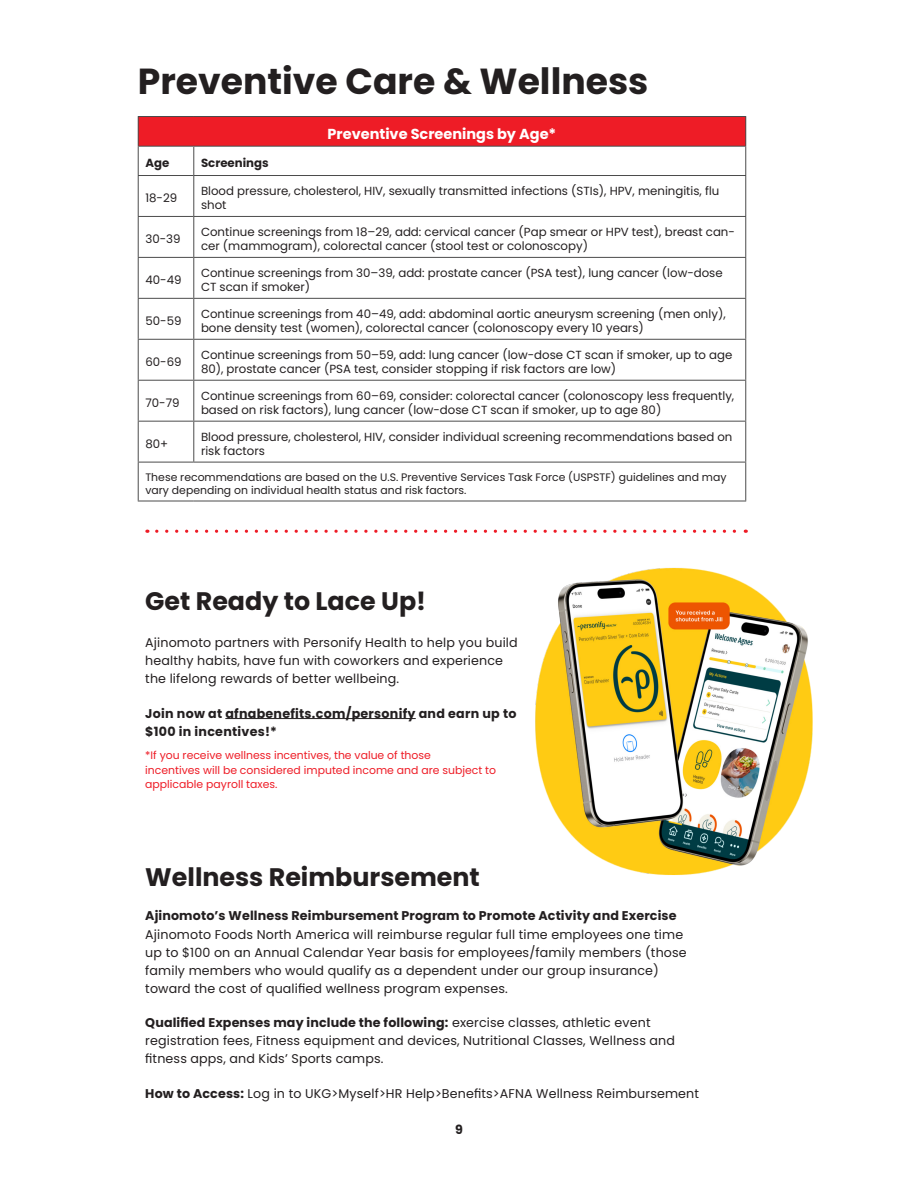
<style>
.page{position:relative;width:918px;height:1188px;background:#fff}
.page>*{position:absolute;margin:0;border:0;box-sizing:border-box;transform-origin:0 0}
.t1{font:700 36.15px "Poppins";color:#231f20}
.t2{font:700 25.35px "Poppins";color:#231f20}
.t3{font:700 14.55px "Poppins";color:#fff}
.t4{font:12.6px/18.1px "Poppins";letter-spacing:.01em;color:#231f20}
.t5{font:700 12.6px/18.1px "Poppins";letter-spacing:.02em;color:#231f20}
.t6{font:11.7px/14.1px "Poppins";color:#231f20}
.t7{font:700 11.7px "Poppins";color:#231f20}
.t8{font:10.8px/13px "Poppins";color:#231f20}
.t9{font:10.8px/14.5px "Poppins";color:#ee1c26}
.s1{font-weight:700}
</style>
<div class="page">
<hr style="left:225px;top:718px;width:191px;height:1px;background:#231f20">
<img style="left:535px;top:568px;width:278px;height:307px">
<svg style="left:157px;top:530px;width:589px;height:3px"></svg>
<div style="left:138px;top:117px;width:608px;height:29px;background:#ee1c26"></div>
<hr style="left:138px;top:116px;width:56px;height:1px;background:#4c4c4c">
<hr style="left:194px;top:116px;width:552px;height:1px;background:#4c4c4c">
<hr style="left:138px;top:146px;width:56px;height:1px;background:#4c4c4c">
<svg style="left:138px;top:117px;width:1px;height:58px"></svg>
<hr style="left:194px;top:146px;width:552px;height:1px;background:#4c4c4c">
<svg style="left:193px;top:147px;width:1px;height:28px"></svg>
<svg style="left:745px;top:117px;width:1px;height:58px"></svg>
<hr style="left:138px;top:175px;width:56px;height:1px;background:#4c4c4c">
<hr style="left:138px;top:176px;width:1px;height:40px;background:#4c4c4c">
<hr style="left:194px;top:175px;width:552px;height:1px;background:#4c4c4c">
<hr style="left:193px;top:176px;width:1px;height:40px;background:#4c4c4c">
<hr style="left:745px;top:176px;width:1px;height:40px;background:#4c4c4c">
<hr style="left:138px;top:216px;width:56px;height:1px;background:#4c4c4c">
<hr style="left:138px;top:217px;width:1px;height:40px;background:#4c4c4c">
<hr style="left:194px;top:216px;width:552px;height:1px;background:#4c4c4c">
<hr style="left:193px;top:217px;width:1px;height:40px;background:#4c4c4c">
<hr style="left:745px;top:217px;width:1px;height:40px;background:#4c4c4c">
<hr style="left:138px;top:257px;width:56px;height:1px;background:#4c4c4c">
<hr style="left:138px;top:258px;width:1px;height:40px;background:#4c4c4c">
<hr style="left:194px;top:257px;width:552px;height:1px;background:#4c4c4c">
<hr style="left:193px;top:258px;width:1px;height:40px;background:#4c4c4c">
<hr style="left:745px;top:258px;width:1px;height:40px;background:#4c4c4c">
<hr style="left:138px;top:298px;width:56px;height:1px;background:#4c4c4c">
<hr style="left:138px;top:299px;width:1px;height:40px;background:#4c4c4c">
<hr style="left:194px;top:298px;width:552px;height:1px;background:#4c4c4c">
<hr style="left:193px;top:299px;width:1px;height:40px;background:#4c4c4c">
<hr style="left:745px;top:299px;width:1px;height:40px;background:#4c4c4c">
<hr style="left:138px;top:339px;width:56px;height:1px;background:#4c4c4c">
<hr style="left:138px;top:340px;width:1px;height:40px;background:#4c4c4c">
<hr style="left:194px;top:339px;width:552px;height:1px;background:#4c4c4c">
<hr style="left:193px;top:340px;width:1px;height:40px;background:#4c4c4c">
<hr style="left:745px;top:340px;width:1px;height:40px;background:#4c4c4c">
<hr style="left:138px;top:380px;width:56px;height:1px;background:#4c4c4c">
<hr style="left:138px;top:381px;width:1px;height:40px;background:#4c4c4c">
<hr style="left:194px;top:380px;width:552px;height:1px;background:#4c4c4c">
<hr style="left:193px;top:381px;width:1px;height:40px;background:#4c4c4c">
<hr style="left:745px;top:381px;width:1px;height:40px;background:#4c4c4c">
<hr style="left:138px;top:421px;width:56px;height:1px;background:#4c4c4c">
<hr style="left:138px;top:422px;width:1px;height:40px;background:#4c4c4c">
<hr style="left:194px;top:421px;width:552px;height:1px;background:#4c4c4c">
<hr style="left:193px;top:422px;width:1px;height:40px;background:#4c4c4c">
<hr style="left:745px;top:422px;width:1px;height:40px;background:#4c4c4c">
<hr style="left:138px;top:462px;width:56px;height:1px;background:#4c4c4c">
<hr style="left:138px;top:463px;width:1px;height:38px;background:#4c4c4c">
<hr style="left:194px;top:462px;width:552px;height:1px;background:#4c4c4c">
<hr style="left:745px;top:463px;width:1px;height:38px;background:#4c4c4c">
<hr style="left:138px;top:501px;width:56px;height:1px;background:#4c4c4c">
<hr style="left:194px;top:501px;width:552px;height:1px;background:#4c4c4c">
<p class="t1" style="left:138px;top:60px;width:512px">Preventive Care &amp; Wellness</p>
<p class="t3" style="left:328px;top:125px;width:230px">Preventive Screenings by Age*</p>
<p class="t7" style="left:145px;top:156px;width:25px">Age</p>
<p class="t7" style="left:201px;top:156px;width:69px">Screenings</p>
<p class="t6" style="left:145px;top:191px;width:33px">18-29</p>
<p class="t6" style="left:201px;top:184px;width:520px">Blood pressure, cholesterol, HIV, sexually transmitted infections (STIs), HPV, meningitis, flu shot</p>
<p class="t6" style="left:145px;top:232px;width:37px">30-39</p>
<p class="t6" style="left:201px;top:225px;width:535px">Continue screenings from 18–29, add: cervical cancer (Pap smear or HPV test), breast can&shy;cer (mammogram), colorectal cancer (stool test or colonoscopy)</p>
<p class="t6" style="left:145px;top:273px;width:38px">40-49</p>
<p class="t6" style="left:201px;top:266px;width:523px">Continue screenings from 30–39, add: prostate cancer (PSA test), lung cancer (low-dose<br>CT scan if smoker)</p>
<p class="t6" style="left:145px;top:314px;width:38px">50-59</p>
<p class="t6" style="left:201px;top:307px;width:526px">Continue screenings from 40–49, add: abdominal aortic aneurysm screening (men only), bone density test (women), colorectal cancer (colonoscopy every 10 years)</p>
<p class="t6" style="left:145px;top:355px;width:38px">60-69</p>
<p class="t6" style="left:201px;top:348px;width:533px">Continue screenings from 50–59, add: lung cancer (low-dose CT scan if smoker, up to age<br>80), prostate cancer (PSA test, consider stopping if risk factors are low)</p>
<p class="t6" style="left:145px;top:396px;width:36px">70-79</p>
<p class="t6" style="left:201px;top:389px;width:535px">Continue screenings from 60–69, consider: colorectal cancer (colonoscopy less frequently, based on risk factors), lung cancer (low-dose CT scan if smoker, up to age 80)</p>
<p class="t6" style="left:145px;top:437px;width:24px">80+</p>
<p class="t6" style="left:201px;top:430px;width:533px">Blood pressure, cholesterol, HIV, consider individual screening recommendations based on risk factors</p>
<p class="t8" style="left:145px;top:470px;width:583px">These recommendations are based on the U.S. Preventive Services Task Force (USPSTF) guidelines and may vary depending on individual health status and risk factors.</p>
<p class="t2" style="left:145px;top:587px;width:282px">Get Ready to Lace Up!</p>
<p class="t4" style="left:145px;top:634px;width:374px">Ajinomoto partners with Personify Health to help you build healthy habits, have fun with coworkers and experience the lifelong rewards of better wellbeing.</p>
<p class="t5" style="left:145px;top:704px;width:373px">Join now at afnabenefits.com/personify and earn up to $100 in incentives!*</p>
<p class="t9" style="left:145px;top:748px;width:352px">*If you receive wellness incentives, the value of those<br>incentives will be considered imputed income and are subject to applicable payroll taxes.</p>
<p class="t2" style="left:145px;top:862px;width:336px">Wellness Reimbursement</p>
<p class="t4" style="left:145px;top:907px;width:543px"><span class="s1">Ajinomoto’s Wellness Reimbursement Program to Promote Activity and Exercise </span>Ajinomoto Foods North America will reimburse regular full time employees one time up to $100 on an Annual Calendar Year basis for employees/family members (those family members who would qualify as a dependent under our group insurance) toward the cost of qualified wellness program expenses.</p>
<p class="t4" style="left:145px;top:1014px;width:531px"><span class="s1">Qualified Expenses may include the following:</span> exercise classes, athletic event registration fees, Fitness equipment and devices, Nutritional Classes, Wellness and fitness apps, and Kids’ Sports camps.</p>
<p class="t4" style="left:145px;top:1084px;width:555px"><span class="s1">How to Access:</span> Log in to UKG&gt;Myself&gt;HR Help&gt;Benefits&gt;AFNA Wellness Reimbursement</p>
<p class="t5" style="left:455px;top:1121px;width:9px">9</p>
</div>
